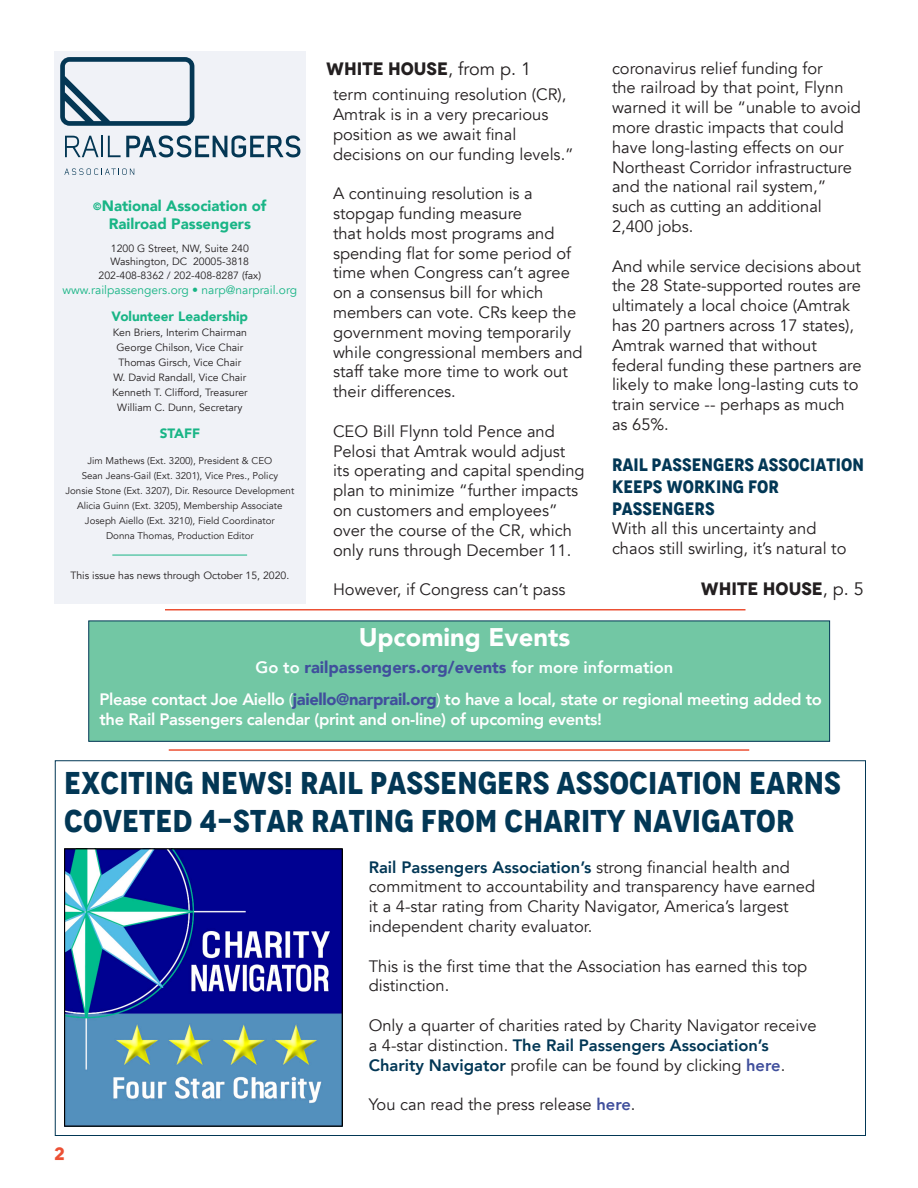
<style>
.page{position:relative;width:918px;height:1188px;background:#fff}
.page>*{position:absolute;margin:0;border:0;box-sizing:border-box;transform-origin:0 0}
.Header_Titles{font:700 condensed 31.5px/37.8px "Novecento";color:#023755}
.t1{font:900 25.5px "Avenir";color:#fff}
.Subhead_Header{font:700 condensed 18px/21.6px "Novecento";color:#023755}
.t2{font:700 18px "Novecento";color:#231f20}
.t3{font:700 18px "Novecento";color:#ec5034}
.Body_Copy{font:16.5px/19.8px "Avenir";color:#231f20}
.t4{font:800 16.5px/19.8px "Avenir";letter-spacing:-.02em;color:#fff}
.t5{font:900 16.5px "Avenir";color:#404f9c}
.t6{font:900 15px "Avenir";color:#19b586}
.t7{font:900 13.5px "Avenir";color:#19b586}
.t8{font:12px "Avenir";color:#19b586}
.t9{font:10.5px "Avenir";color:#231f20}
.t10{font:9.75px "Avenir";color:#231f20}
.s1{font-size:10.5px}
.s2{font-family:"Avenir";font-weight:400}
.s3{font-weight:800;color:#fcffff}
.s4{font-weight:400}
.s5{font-weight:900;color:#404f9c}
.s6{font-weight:800;color:#023755}
.s7{font-weight:800;color:#404f9c}
</style>
<div class="page">
<img style="left:64px;top:849px;width:278px;height:278px">
<div style="left:89px;top:621px;width:741px;height:121px;background:#72c7a4;border:1px solid #023755"></div>
<hr style="left:165px;top:609px;width:581px;height:1px;background:#ec5034">
<hr style="left:169px;top:749px;width:580px;height:2px;background:#ec5034">
<div style="left:54px;top:51px;width:252px;height:553px;background:#f0f2f7"></div>
<svg style="left:64px;top:168px;width:70px;height:7px"></svg>
<svg style="left:65px;top:135px;width:235px;height:22px"></svg>
<svg style="left:60px;top:57px;width:134px;height:69px"></svg>
<hr style="left:112px;top:555px;width:135px;height:1px;background:#19b586">
<p class="t6" style="left:93px;top:193px;width:175px"><span class="s1">©</span>National Association of</p>
<p class="t6" style="left:109px;top:211px;width:144px">Railroad Passengers</p>
<p class="t9" style="left:111px;top:243px;width:140px">1200 G Street, NW, Suite 240</p>
<p class="t9" style="left:111px;top:255px;width:140px">Washington, DC 20005-3818</p>
<p class="t9" style="left:99px;top:270px;width:164px">202-408-8362 / 202-408-8287 (fax)</p>
<p class="t8" style="left:63px;top:283px;width:236px">www.railpassengers.org • narp@narprail.org</p>
<p class="t7" style="left:112px;top:305px;width:138px">Volunteer Leadership</p>
<p class="t9" style="left:113px;top:326px;width:136px">Ken Briers, Interim Chairman</p>
<p class="t9" style="left:116px;top:341px;width:128px">George Chilson, Vice Chair</p>
<p class="t9" style="left:118px;top:356px;width:124px">Thomas Girsch, Vice Chair</p>
<p class="t9" style="left:113px;top:371px;width:134px">W. David Randall, Vice Chair</p>
<p class="t9" style="left:112px;top:386px;width:137px">Kenneth T. Clifford, Treasurer</p>
<p class="t9" style="left:117px;top:401px;width:127px">William C. Dunn, Secretary</p>
<p class="t7" style="left:160px;top:422px;width:42px">STAFF</p>
<p class="t10" style="left:87px;top:455px;width:186px">Jim Mathews (Ext. 3200), President &amp; CEO</p>
<p class="t10" style="left:82px;top:470px;width:198px">Sean Jeans-Gail (Ext. 3201), Vice Pres., Policy</p>
<p class="t10" style="left:65px;top:485px;width:230px">Jonsie Stone (Ext. 3207), Dir. Resource Development</p>
<p class="t10" style="left:77px;top:500px;width:207px">Alicia Guinn (Ext. 3205), Membership Associate</p>
<p class="t10" style="left:85px;top:514px;width:191px">Joseph Aiello (Ext. 3210), Field Coordinator</p>
<p class="t10" style="left:106px;top:529px;width:149px">Donna Thomas, Production Editor</p>
<p class="t9" style="left:70px;top:569px;width:220px">This issue has news through October 15, 2020.</p>
<p class="t2" style="left:326px;top:57px;width:207px">WHITE HOUSE<span class="s2">, from p. 1</span></p>
<p class="Body_Copy" style="left:333px;top:85px;width:242px">term continuing resolution (CR),<br>Amtrak is in a very precarious position as we await final decisions on our funding levels.”</p>
<p class="Body_Copy" style="left:333px;top:184px;width:251px">A continuing resolution is a stopgap funding measure<br>that holds most programs and spending flat for some period of time when Congress can’t agree on a consensus bill for which members can vote. CRs keep the government moving temporarily while congressional members and staff take more time to work out their differences.</p>
<p class="Body_Copy" style="left:333px;top:421px;width:253px">CEO Bill Flynn told Pence and<br>Pelosi that Amtrak would adjust its operating and capital spending plan to minimize “further impacts on customers and employees” over the course of the CR, which only runs through December 11.</p>
<p class="Body_Copy" style="left:333px;top:580px;width:234px">However, if Congress can’t pass</p>
<p class="Body_Copy" style="left:612px;top:58px;width:250px">coronavirus relief funding for<br>the railroad by that point, Flynn warned it will be “unable to avoid more drastic impacts that could have long-lasting effects on our<br>Northeast Corridor infrastructure and the national rail system,” such as cutting an additional<br>2,400 jobs.</p>
<p class="Body_Copy" style="left:612px;top:256px;width:251px">And while service decisions about the 28 State-supported routes are ultimately a local choice (Amtrak has 20 partners across 17 states),<br>Amtrak warned that without federal funding these partners are likely to make long-lasting cuts to train service -- perhaps as much as 65%.</p>
<p class="Subhead_Header" style="left:612px;top:454px;width:254px">RAIL PASSENGERS ASSOCIATION<br>KEEPS WORKING FOR<br>PASSENGERS</p>
<p class="Body_Copy" style="left:612px;top:519px;width:236px">With all this uncertainty and chaos still swirling, it’s natural to</p>
<p class="t2" style="left:701px;top:577px;width:165px">WHITE HOUSE<span class="s2">, p. 5</span></p>
<p class="t1" style="left:359px;top:616px;width:213px">Upcoming Events</p>
<p class="t5" style="left:256px;top:654px;width:419px"><span class="s3">Go to</span> railpassengers.org/events <span class="s3">for more information</span></p>
<p class="t4" style="left:100px;top:689px;width:724px">Please contact Joe Aiello <span class="s4">(</span><span class="s5">jaiello@narprail.org</span><span class="s4">)</span> to have a local, state or regional meeting added to the Rail Passengers calendar (print and on-line) of upcoming events!</p>
<h1 class="Header_Titles" style="left:64px;top:765px;width:779px">EXCITING NEWS! RAIL PASSENGERS ASSOCIATION EARNS<br>COVETED 4-STAR RATING FROM CHARITY NAVIGATOR</h1>
<p class="Body_Copy" style="left:369px;top:857px;width:448px"><span class="s6">Rail Passengers Association’s</span> strong financial health and commitment to accountability and transparency have earned it a 4-star rating from Charity Navigator, America’s largest independent charity evaluator.</p>
<p class="Body_Copy" style="left:369px;top:956px;width:440px">This is the first time that the Association has earned this top distinction.</p>
<p class="Body_Copy" style="left:369px;top:1016px;width:449px">Only a quarter of charities rated by Charity Navigator receive a 4-star distinction. <span class="s6">The Rail Passengers Association’s<br>Charity Navigator</span> profile can be found by clicking <span class="s7">here</span>.</p>
<p class="Body_Copy" style="left:369px;top:1095px;width:268px">You can read the press release <span class="s7">here</span>.</p>
<p class="t3" style="left:54px;top:1142px;width:12px">2</p>
</div>
